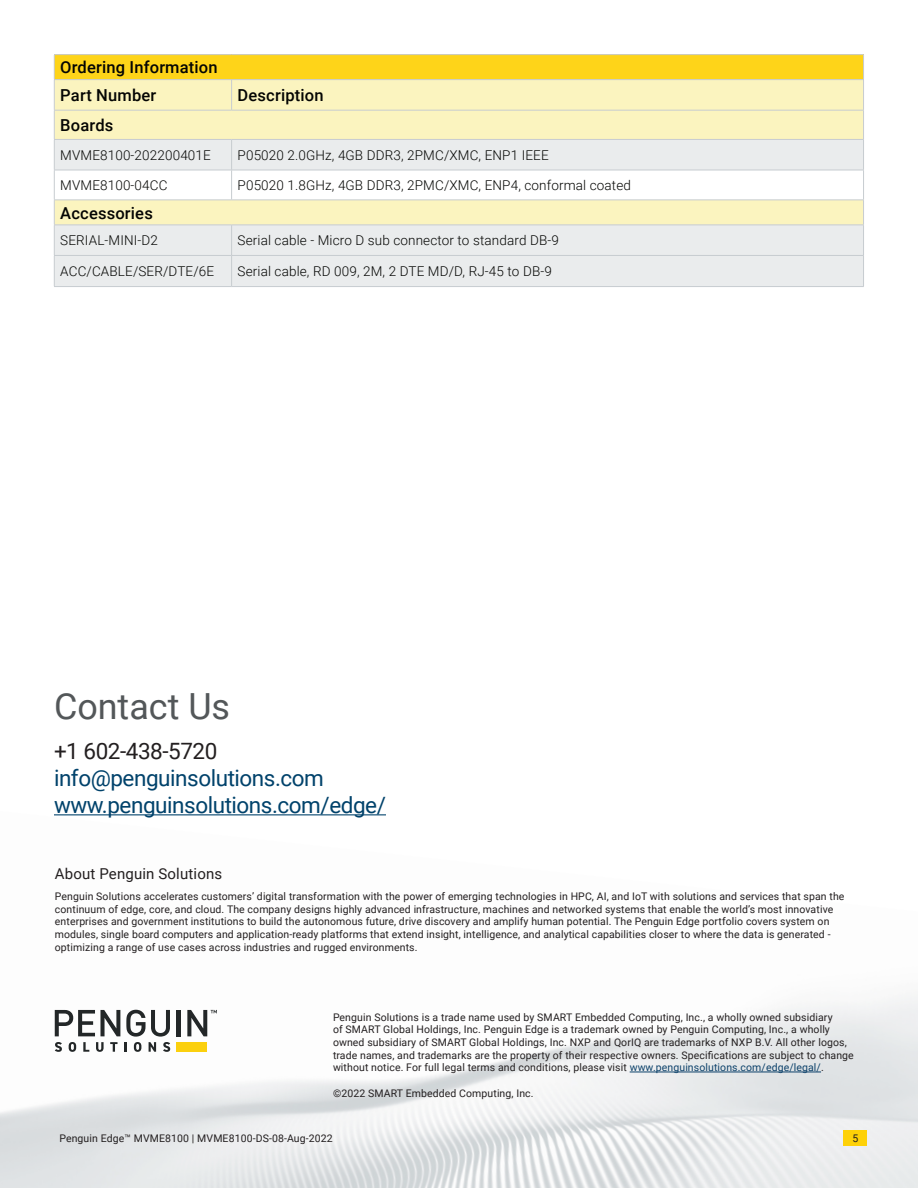
<style>
.page{position:relative;width:918px;height:1188px;background:#fff}
.page>*{position:absolute;margin:0;border:0;box-sizing:border-box;transform-origin:0 0}
.Page__Heading{font:36px "Roboto";color:#535759}
.Page__Body_Regular{font:22.5px/27px "Roboto";letter-spacing:-.02em;color:#00426b}
.Page__Body_Regular-2{font:500 16.5px "Roboto";letter-spacing:.01em;color:#040503}
.Page__Body_Regular-3{font:15px "Roboto";letter-spacing:.01em;color:#231f20}
.Page__Body_Regular-4{font:300 13.5px "Roboto";letter-spacing:.01em;color:#040503}
.Page__Body_Regular-5{font:10.5px/12.6px "Roboto";letter-spacing:.01em;color:#231f20}
.s1{color:#231f20}
.s2{color:#0c416a}
</style>
<div class="page">
<img style="left:0;top:815px;width:918px;height:373px">
<div style="left:843px;top:1131px;width:24px;height:15px;background:#fed107"></div>
<hr style="left:630px;top:1072px;width:191px;height:1px;background:#0c416a">
<div style="left:176px;top:1042px;width:31px;height:10px;background:#fbd00e"></div>
<hr style="left:176px;top:1010px;width:4px;height:26px;background:#232728">
<svg style="left:55px;top:1010px;width:115px;height:42px"></svg>
<svg style="left:187px;top:1010px;width:30px;height:26px"></svg>
<div style="left:54px;top:55px;width:810px;height:25px;background:#fed419"></div>
<div style="left:55px;top:80px;width:808px;height:59px;background:#fbf4bf"></div>
<svg style="left:55px;top:140px;width:808px;height:146px;fill:#eaeced"></svg>
<hr style="left:54px;top:54px;width:178px;height:1px;background:#c7ccd0">
<svg style="left:54px;top:55px;width:1px;height:24px"></svg>
<hr style="left:232px;top:54px;width:632px;height:1px;background:#c7ccd0">
<svg style="left:863px;top:55px;width:1px;height:24px"></svg>
<hr style="left:54px;top:79px;width:178px;height:1px;background:#c7ccd0">
<hr style="left:54px;top:80px;width:1px;height:30px;background:#c7ccd0">
<hr style="left:232px;top:79px;width:632px;height:1px;background:#c7ccd0">
<hr style="left:231px;top:80px;width:1px;height:30px;background:#c7ccd0">
<hr style="left:863px;top:80px;width:1px;height:30px;background:#c7ccd0">
<hr style="left:54px;top:110px;width:178px;height:1px;background:#c7ccd0">
<svg style="left:54px;top:111px;width:1px;height:28px"></svg>
<hr style="left:232px;top:110px;width:632px;height:1px;background:#c7ccd0">
<svg style="left:863px;top:110px;width:1px;height:29px"></svg>
<hr style="left:54px;top:139px;width:178px;height:1px;background:#c7ccd0">
<hr style="left:232px;top:139px;width:632px;height:1px;background:#c7ccd0">
<hr style="left:54px;top:140px;width:1px;height:30px;background:#c7ccd0">
<hr style="left:231px;top:140px;width:1px;height:30px;background:#c7ccd0">
<hr style="left:863px;top:140px;width:1px;height:30px;background:#c7ccd0">
<hr style="left:54px;top:170px;width:178px;height:1px;background:#c7ccd0">
<hr style="left:54px;top:170px;width:1px;height:30px;background:#c7ccd0">
<hr style="left:232px;top:170px;width:632px;height:1px;background:#c7ccd0">
<hr style="left:231px;top:170px;width:1px;height:30px;background:#c7ccd0">
<hr style="left:863px;top:170px;width:1px;height:30px;background:#c7ccd0">
<hr style="left:54px;top:200px;width:178px;height:1px;background:#c7ccd0">
<svg style="left:54px;top:200px;width:1px;height:25px"></svg>
<hr style="left:232px;top:200px;width:632px;height:1px;background:#c7ccd0">
<svg style="left:863px;top:201px;width:1px;height:24px"></svg>
<hr style="left:54px;top:225px;width:178px;height:1px;background:#c7ccd0">
<hr style="left:54px;top:225px;width:1px;height:30px;background:#c7ccd0">
<hr style="left:232px;top:225px;width:632px;height:1px;background:#c7ccd0">
<hr style="left:231px;top:225px;width:1px;height:30px;background:#c7ccd0">
<hr style="left:863px;top:225px;width:1px;height:30px;background:#c7ccd0">
<hr style="left:54px;top:255px;width:178px;height:1px;background:#c7ccd0">
<hr style="left:54px;top:256px;width:1px;height:30px;background:#c7ccd0">
<hr style="left:232px;top:255px;width:632px;height:1px;background:#c7ccd0">
<hr style="left:231px;top:256px;width:1px;height:30px;background:#c7ccd0">
<hr style="left:863px;top:256px;width:1px;height:30px;background:#c7ccd0">
<hr style="left:54px;top:286px;width:178px;height:1px;background:#c7ccd0">
<hr style="left:232px;top:286px;width:632px;height:1px;background:#c7ccd0">
<hr style="left:54px;top:814px;width:332px;height:1px;background:#00426b">
<p class="Page__Body_Regular-2" style="left:60px;top:56px;width:159px">Ordering Information</p>
<p class="Page__Body_Regular-2" style="left:60px;top:84px;width:98px">Part Number</p>
<p class="Page__Body_Regular-2" style="left:238px;top:84px;width:87px">Description</p>
<p class="Page__Body_Regular-2" style="left:60px;top:114px;width:55px">Boards</p>
<p class="Page__Body_Regular-4" style="left:60px;top:146px;width:152px">MVME8100-202200401E</p>
<p class="Page__Body_Regular-4" style="left:238px;top:145px;width:313px">P05020 2.0GHz, 4GB DDR3, 2PMC/XMC, ENP1 IEEE</p>
<p class="Page__Body_Regular-4" style="left:60px;top:176px;width:109px">MVME8100-04CC</p>
<p class="Page__Body_Regular-4" style="left:238px;top:176px;width:395px">P05020 1.8GHz, 4GB DDR3, 2PMC/XMC, ENP4, conformal coated</p>
<p class="Page__Body_Regular-2" style="left:60px;top:201px;width:94px">Accessories</p>
<p class="Page__Body_Regular-4" style="left:60px;top:231px;width:99px">SERIAL-MINI-D2</p>
<p class="Page__Body_Regular-4" style="left:238px;top:231px;width:323px">Serial cable - Micro D sub connector to standard DB-9</p>
<p class="Page__Body_Regular-4" style="left:60px;top:262px;width:155px">ACC/CABLE/SER/DTE/6E</p>
<p class="Page__Body_Regular-4" style="left:238px;top:261px;width:316px">Serial cable, RD 009, 2M, 2 DTE MD/D, RJ-45 to DB-9</p>
<p class="Page__Heading" style="left:54px;top:681px;width:178px">Contact Us</p>
<p class="Page__Body_Regular" style="left:54px;top:737px;width:333px"><span class="s1">+1 602-438-5720 </span>info@penguinsolutions.com www.penguinsolutions.com/edge/</p>
<p class="Page__Body_Regular-3" style="left:55px;top:863px;width:169px">About Penguin Solutions</p>
<p class="Page__Body_Regular-5" style="left:55px;top:890px;width:791px">Penguin Solutions accelerates customers’ digital transformation with the power of emerging technologies in HPC, AI, and IoT with solutions and services that span the continuum of edge, core, and cloud. The company designs highly advanced infrastructure, machines and networked systems that enable the world’s most innovative enterprises and government institutions to build the autonomous future, drive discovery and amplify human potential. The Penguin Edge portfolio covers system on modules, single board computers and application-ready platforms that extend insight, intelligence, and analytical capabilities closer to where the data is generated - optimizing a range of use cases across industries and rugged environments.</p>
<p class="Page__Body_Regular-5" style="left:333px;top:1010px;width:522px">Penguin Solutions is a trade name used by SMART Embedded Computing, Inc., a wholly owned subsidiary<br>of SMART Global Holdings, Inc. Penguin Edge is a trademark owned by Penguin Computing, Inc., a wholly owned subsidiary of SMART Global Holdings, Inc. NXP and QorIQ are trademarks of NXP B.V. All other logos, trade names, and trademarks are the property of their respective owners. Specifications are subject to change without notice. For full legal terms and conditions, please visit <span class="s2">www.penguinsolutions.com/edge/legal/</span>.</p>
<p class="Page__Body_Regular-5" style="left:333px;top:1087px;width:202px">©2022 SMART Embedded Computing, Inc.</p>
<p class="Page__Body_Regular-5" style="left:852px;top:1132px;width:7px">5</p>
<p class="Page__Body_Regular-5" style="left:59px;top:1132px;width:275px">Penguin Edge™ MVME8100 | MVME8100-DS-08-Aug-2022</p>
</div>
